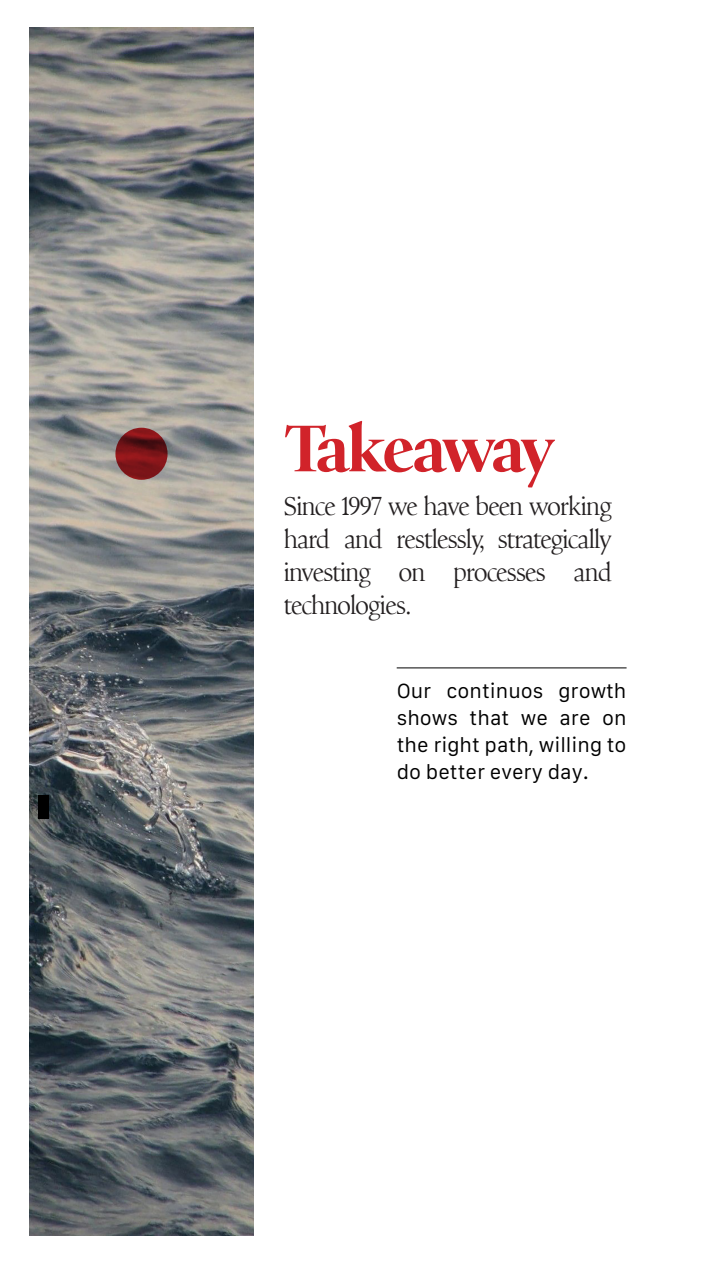
<style>
.page{position:relative;width:711px;height:1263px;background:#fff}
.page>*{position:absolute;margin:0;border:0;box-sizing:border-box;transform-origin:0 0}
.t1{font:700 67.65px "Nicholas";letter-spacing:-.025em;color:#d1232a}
.t2{font:26.4px/33px "Nicholas W01";color:#231f20;text-align:justify}
.t3{font:19.5px/27px "Galvji";color:#000;text-align:justify}
</style>
<div class="page">
<img style="left:30px;top:28px;width:223px;height:1207px">
<hr style="left:396px;top:668px;width:230px;height:1px;background:#000">
<svg style="left:115px;top:428px;width:52px;height:52px;background:#781619"></svg>
<div style="left:39px;top:795px;width:10px;height:24px;background:#000"></div>
<p class="t1" style="left:284px;top:411px;width:271px">Takeaway</p>
<p class="t2" style="left:284px;top:490px;width:328px">Since 1997 we have been working hard and restlessly, strategically investing on processes and technologies.</p>
<p class="t3" style="left:396px;top:678px;width:231px">Our continuos growth shows that we are on the right path, willing to do better every day.</p>
</div>
